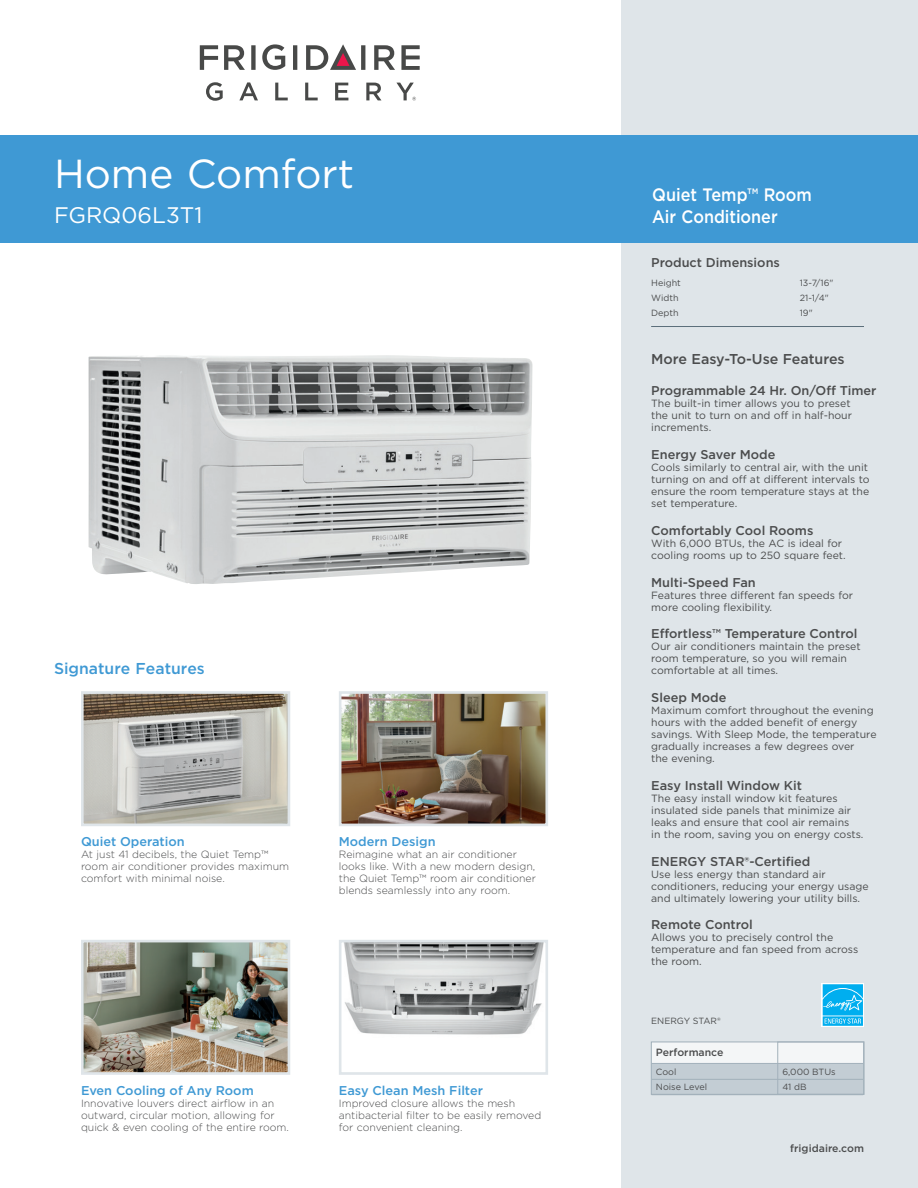
<style>
.page{position:relative;width:918px;height:1188px;background:#fff}
.page>*{position:absolute;margin:0;border:0;box-sizing:border-box;transform-origin:0 0}
.t1{font:40.5px "Gotham";color:#fff}
.t2{font:22.5px "Gotham";color:#fff}
.t3{font:500 18px/22.5px "Gotham";color:#fff;scale:.9 1}
.t4{font:500 15.75px "Gotham";color:#3f99d4}
.t5{font:500 14.25px "Gotham";color:#4b4c4d}
.t6{font:500 12.75px "Gotham";color:#4b4c4d}
.t7{font:500 12.75px "Gotham";color:#3f99d4}
.t8{font:10.5px/12px "Gotham";color:#4b4c4d}
.t9{font:300 10.5px/12px "Gotham";color:#4b4c4d}
.t10{font:500 10.5px "Gotham";color:#4b4c4d}
.t11{font:9px/15.3px "Gotham";color:#4b4c4d}
</style>
<div class="page">
<div style="left:621px;top:0;width:297px;height:1188px;background:#dfe5e9"></div>
<div style="left:0;top:135px;width:918px;height:108px;background:#3f99d4"></div>
<hr style="left:651px;top:326px;width:213px;height:1px;background:#5b6f7b">
<svg style="left:206px;top:82px;width:17px;height:19px"></svg>
<svg style="left:239px;top:82px;width:19px;height:18px"></svg>
<svg style="left:275px;top:83px;width:13px;height:17px"></svg>
<svg style="left:305px;top:83px;width:13px;height:17px"></svg>
<svg style="left:335px;top:83px;width:13px;height:17px"></svg>
<svg style="left:366px;top:83px;width:15px;height:17px"></svg>
<svg style="left:262px;top:44px;width:23px;height:26px"></svg>
<svg style="left:401px;top:45px;width:19px;height:25px"></svg>
<svg style="left:200px;top:45px;width:18px;height:25px"></svg>
<svg style="left:224px;top:45px;width:21px;height:25px"></svg>
<svg style="left:251px;top:45px;width:5px;height:25px"></svg>
<svg style="left:293px;top:45px;width:4px;height:25px"></svg>
<svg style="left:374px;top:45px;width:21px;height:25px"></svg>
<svg style="left:306px;top:44px;width:59px;height:26px"></svg>
<svg style="left:396px;top:83px;width:20px;height:18px"></svg>
<img style="left:85px;top:695px;width:201px;height:127px">
<div style="left:81px;top:691px;width:209px;height:135px;border:3px solid #dfe5e9"></div>
<img style="left:343px;top:695px;width:201px;height:127px">
<div style="left:339px;top:691px;width:209px;height:135px;border:3px solid #dfe5e9"></div>
<img style="left:85px;top:944px;width:201px;height:127px">
<div style="left:81px;top:940px;width:209px;height:135px;border:3px solid #dfe5e9"></div>
<img style="left:344px;top:944px;width:200px;height:91px">
<div style="left:339px;top:940px;width:209px;height:135px;border:3px solid #dfe5e9"></div>
<div style="left:651px;top:1042px;width:213px;height:52px;background:#c3cdd4"></div>
<div style="left:651px;top:1042px;width:212px;height:21px;background:#f4f6f7"></div>
<hr style="left:651px;top:1063px;width:212px;height:1px;background:#a2b1bb">
<hr style="left:651px;top:1079px;width:212px;height:1px;background:#a2b1bb">
<hr style="left:651px;top:1094px;width:212px;height:1px;background:#a2b1bb">
<div style="left:651px;top:1042px;width:213px;height:52px;border:1px solid #a2b1bb"></div>
<div style="left:778px;top:1042px;width:86px;height:52px;border:1px solid #a2b1bb"></div>
<svg style="left:822px;top:983px;width:42px;height:44px"></svg>
<svg style="left:823px;top:984px;width:40px;height:42px;background:#2abbf1"></svg>
<img style="left:88px;top:355px;width:445px;height:229px">
<h1 class="t1" style="left:54px;top:147px;width:302px">Home Comfort</h1>
<h2 class="t2" style="left:54px;top:201px;width:150px">FGRQ06L3T1</h2>
<h3 class="t4" style="left:54px;top:658px;width:152px">Signature Features</h3>
<p class="t7" style="left:81px;top:833px;width:105px">Quiet Operation</p>
<p class="t9" style="left:81px;top:848px;width:210px">At just 41 decibels, the Quiet Temp™ room air conditioner provides maximum comfort with minimal noise.</p>
<p class="t7" style="left:339px;top:833px;width:98px">Modern Design</p>
<p class="t9" style="left:339px;top:848px;width:199px">Reimagine what an air conditioner looks like. With a new modern design, the Quiet Temp™ room air conditioner blends seamlessly into any room.</p>
<p class="t7" style="left:81px;top:1082px;width:174px">Even Cooling of Any Room</p>
<p class="t9" style="left:81px;top:1097px;width:210px">Innovative louvers direct airflow in an outward, circular motion, allowing for quick &amp; even cooling of the entire room.</p>
<p class="t7" style="left:339px;top:1082px;width:146px">Easy Clean Mesh Filter</p>
<p class="t9" style="left:339px;top:1097px;width:204px">Improved closure allows the mesh antibacterial filter to be easily removed for convenient cleaning.</p>
<h3 class="t3" style="left:652px;top:183px;width:179px">Quiet Temp™ Room<br>Air Conditioner</h3>
<p class="t6" style="left:651px;top:254px;width:130px">Product Dimensions</p>
<p class="t11" style="left:651px;top:275px;width:31px">Height</p>
<p class="t11" style="left:800px;top:275px;width:35px">13-7/16"</p>
<p class="t11" style="left:651px;top:290px;width:29px">Width</p>
<p class="t11" style="left:800px;top:290px;width:30px">21-1/4"</p>
<p class="t11" style="left:651px;top:305px;width:29px">Depth</p>
<p class="t11" style="left:800px;top:305px;width:15px">19"</p>
<h3 class="t5" style="left:651px;top:349px;width:195px">More Easy-To-Use Features</h3>
<p class="t6" style="left:651px;top:383px;width:227px">Programmable 24 Hr. On/Off Timer</p>
<p class="t8" style="left:651px;top:397px;width:202px">The built-in timer allows you to preset the unit to turn on and off in half-hour increments.</p>
<p class="t6" style="left:651px;top:446px;width:126px">Energy Saver Mode</p>
<p class="t8" style="left:651px;top:461px;width:220px">Cools similarly to central air, with the unit turning on and off at different intervals to ensure the room temperature stays at the set temperature.</p>
<p class="t6" style="left:651px;top:522px;width:164px">Comfortably Cool Rooms</p>
<p class="t8" style="left:651px;top:537px;width:196px">With 6,000 BTUs, the AC is ideal for cooling rooms up to 250 square feet.</p>
<p class="t6" style="left:651px;top:574px;width:106px">Multi-Speed Fan</p>
<p class="t8" style="left:651px;top:589px;width:203px">Features three different fan speeds for more cooling flexibility.</p>
<p class="t6" style="left:651px;top:626px;width:208px">Effortless™ Temperature Control</p>
<p class="t8" style="left:651px;top:640px;width:211px">Our air conditioners maintain the preset room temperature, so you will remain comfortable at all times.</p>
<p class="t6" style="left:651px;top:689px;width:77px">Sleep Mode</p>
<p class="t8" style="left:651px;top:704px;width:227px">Maximum comfort throughout the evening hours with the added benefit of energy savings. With Sleep Mode, the temperature gradually increases a few degrees over<br>the evening.</p>
<p class="t6" style="left:651px;top:777px;width:152px">Easy Install Window Kit</p>
<p class="t8" style="left:651px;top:792px;width:214px">The easy install window kit features insulated side panels that minimize air leaks and ensure that cool air remains<br>in the room, saving you on energy costs.</p>
<p class="t6" style="left:651px;top:853px;width:161px">ENERGY STAR®-Certified</p>
<p class="t8" style="left:651px;top:868px;width:219px">Use less energy than standard air conditioners, reducing your energy usage and ultimately lowering your utility bills.</p>
<p class="t6" style="left:651px;top:917px;width:103px">Remote Control</p>
<p class="t8" style="left:651px;top:931px;width:209px">Allows you to precisely control the temperature and fan speed from across the room.</p>
<p class="t11" style="left:651px;top:1013px;width:71px">ENERGY STAR®</p>
<p class="t10" style="left:656px;top:1046px;width:69px">Performance</p>
<p class="t11" style="left:656px;top:1064px;width:53px">Cool<br>Noise Level</p>
<p class="t11" style="left:782px;top:1064px;width:55px">6,000 BTUs<br>41 dB</p>
<p class="t10" style="left:790px;top:1141px;width:75px">frigidaire.com</p>
</div>
